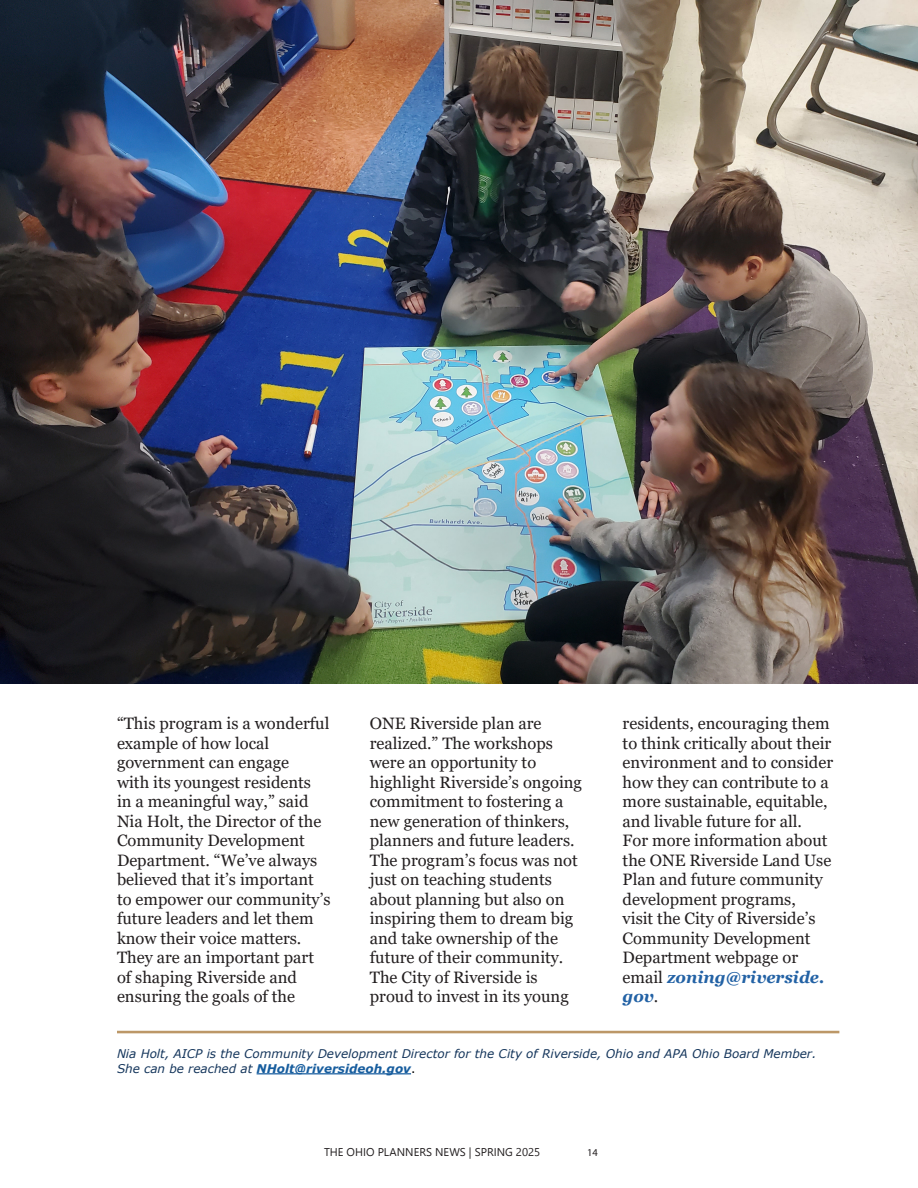
<style>
.page{position:relative;width:918px;height:1188px;background:#fff}
.page>*{position:absolute;margin:0;border:0;box-sizing:border-box;transform-origin:0 0}
.Numbering{font:16.5px/19.5px "Georgia";color:#231f20}
.Footnote_Text{font:italic 12px/15px "Verdana";color:#15365c}
.t1{font:10.5px "Myriad Pro";color:#231f20}
.s1{font-weight:700;font-style:italic;color:#2362a5}
.s2{font-weight:700;color:#175d9e}
.s3{font-style:normal;color:#000001}
</style>
<div class="page">
<img style="left:0;top:0;width:918px;height:684px">
<hr style="left:117px;top:1031px;width:722px;height:2px;background:#bc9767">
<hr style="left:257px;top:1073px;width:154px;height:1px;background:#175d9e">
<p class="Numbering" style="left:117px;top:714px;width:215px">“This program is a wonderful example of how local government can engage<br>with its youngest residents<br>in a meaningful way,” said<br>Nia Holt, the Director of the<br>Community Development<br>Department. “We’ve always believed that it’s important to empower our community’s future leaders and let them know their voice matters.<br>They are an important part of shaping Riverside and ensuring the goals of the</p>
<p class="Numbering" style="left:370px;top:714px;width:214px">ONE Riverside plan are realized.” The workshops were an opportunity to highlight Riverside’s ongoing commitment to fostering a new generation of thinkers, planners and future leaders.<br>The program’s focus was not just on teaching students about planning but also on inspiring them to dream big and take ownership of the future of their community.<br>The City of Riverside is proud to invest in its young</p>
<p class="Numbering" style="left:623px;top:714px;width:212px">residents, encouraging them to think critically about their environment and to consider how they can contribute to a more sustainable, equitable, and livable future for all.</p>
<p class="Numbering" style="left:623px;top:831px;width:210px">For more information about the ONE Riverside Land Use<br>Plan and future community development programs,<br>visit the City of Riverside’s<br>Community Development<br>Department webpage or email <span class="s1">zoning@riverside. gov</span>.</p>
<p class="Footnote_Text" style="left:117px;top:1046px;width:701px">Nia Holt, AICP is the Community Development Director for the City of Riverside, Ohio and APA Ohio Board Member.<br>She can be reached at <span class="s2">NHolt@riversideoh.gov</span><span class="s3">.</span></p>
<p class="t1" style="left:587px;top:1146px;width:12px">14</p>
</div>
